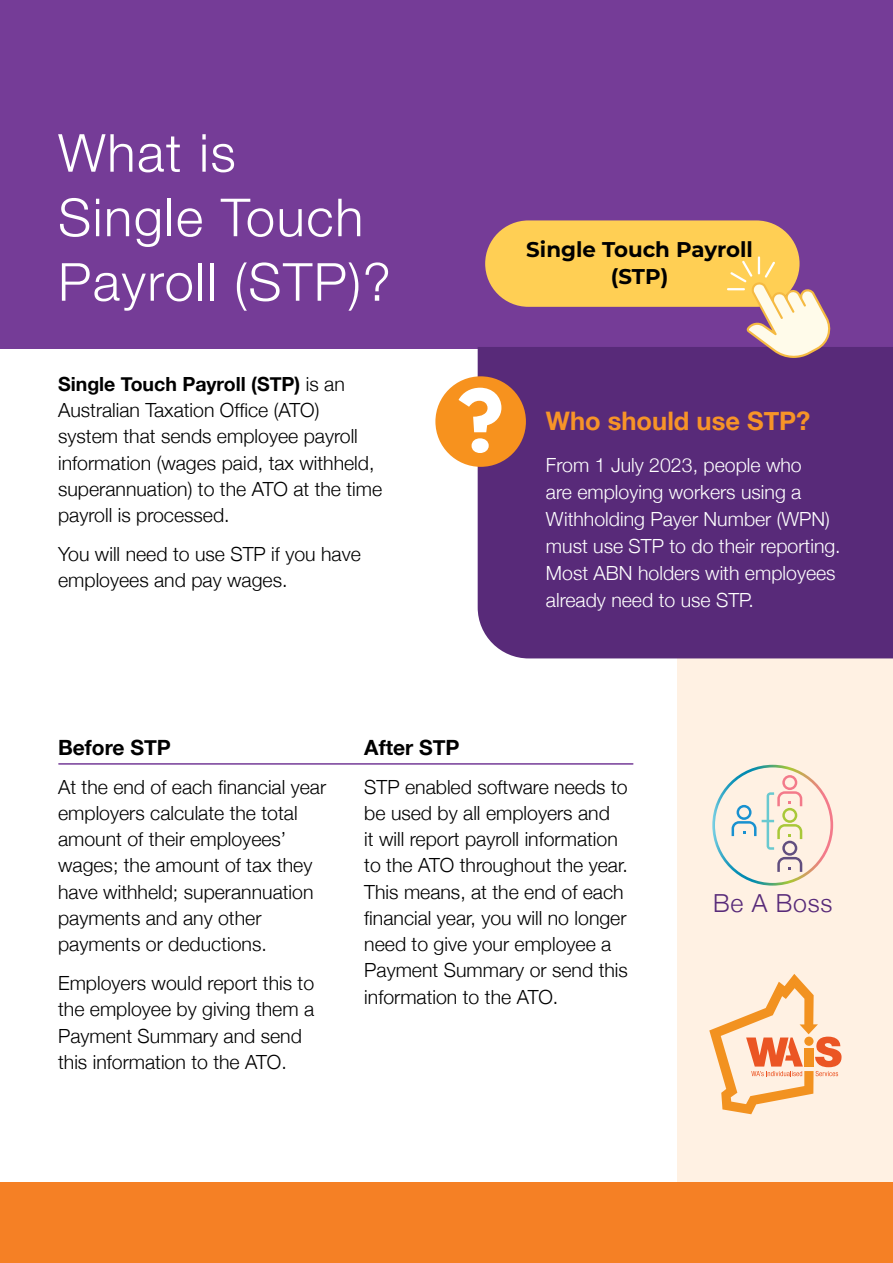
<style>
.page{position:relative;width:893px;height:1263px;background:#fff}
.page>*{position:absolute;margin:0;border:0;box-sizing:border-box;transform-origin:0 0}
.t1{font:700 99.3px "Regulator Nova";color:#fff}
.Heading_Large{font:300 52.5px/64.5px "Helvetica Neue";letter-spacing:.03em;color:#fff}
.Sub_Head{font:700 25.5px "Helvetica Neue";color:#f79428}
.Sub_Head-2{font:300 24.9px "Helvetica Neue";letter-spacing:.03em;color:#582a79}
.t2{font:700 21.3px/26.7px "Montserrat";color:#000;text-align:center}
.Black_heading{font:700 21px "Helvetica Neue";color:#000}
.Body{font:300 19.5px/26.2px "Helvetica Neue";color:#000}
.Body-2{font:300 19.5px/27px "Helvetica Neue";color:#fff}
.s1{font-weight:700}
</style>
<div class="page">
<div style="left:678px;top:349px;width:215px;height:870px;background:#fff1e3"></div>
<div style="left:0;top:0;width:893px;height:348px;background:#753c97"></div>
<div style="left:478px;top:347px;width:415px;height:311px;background:#582a79"></div>
<div style="left:485px;top:220px;width:314px;height:87px;background:#ffcf54;border-radius:43px"></div>
<svg style="left:727px;top:256px;width:105px;height:103px"></svg>
<div style="left:435px;top:376px;width:91px;height:91px;background:#f7921e;border-radius:50%"></div>
<hr style="left:59px;top:763px;width:574px;height:2px;background:#753c97">
<div style="left:0;top:1182px;width:893px;height:81px;background:#f58025"></div>
<svg style="left:712px;top:765px;width:121px;height:121px"></svg>
<svg style="left:709px;top:974px;width:133px;height:140px"></svg>
<h1 class="Heading_Large" style="left:58px;top:120px;width:334px">What is<br>Single Touch<br>Payroll (STP)?</h1>
<p class="Body" style="left:58px;top:370px;width:326px"><span class="s1">Single Touch Payroll (STP)</span> is an Australian Taxation Office (ATO) system that sends employee payroll information (wages paid, tax withheld, superannuation) to the ATO at the time payroll is processed.</p>
<p class="Body" style="left:58px;top:541px;width:304px">You will need to use STP if you have employees and pay wages.</p>
<p class="t2" style="left:526px;top:235px;width:228px">Single Touch Payroll (STP)</p>
<h1 class="t1" style="left:457px;top:361px;width:49px">?</h1>
<h3 class="Sub_Head" style="left:546px;top:405px;width:266px">Who should use STP?</h3>
<p class="Body-2" style="left:546px;top:451px;width:296px">From 1 July 2023, people who<br>are employing workers using a<br>Withholding Payer Number (WPN) must use STP to do their reporting.<br>Most ABN holders with employees already need to use STP.</p>
<p class="Black_heading" style="left:58px;top:734px;width:114px">Before STP</p>
<p class="Body" style="left:58px;top:773px;width:270px">At the end of each financial year employers calculate the total amount of their employees’ wages; the amount of tax they have withheld; superannuation payments and any other payments or deductions.</p>
<p class="Body" style="left:58px;top:970px;width:258px">Employers would report this to the employee by giving them a<br>Payment Summary and send this information to the ATO.</p>
<p class="Black_heading" style="left:364px;top:734px;width:97px">After STP</p>
<p class="Body" style="left:364px;top:773px;width:265px">STP enabled software needs to be used by all employers and<br>it will report payroll information to the ATO throughout the year.<br>This means, at the end of each financial year, you will no longer need to give your employee a<br>Payment Summary or send this information to the ATO.</p>
<h3 class="Sub_Head-2" style="left:713px;top:888px;width:121px">Be A Boss</h3>
</div>
